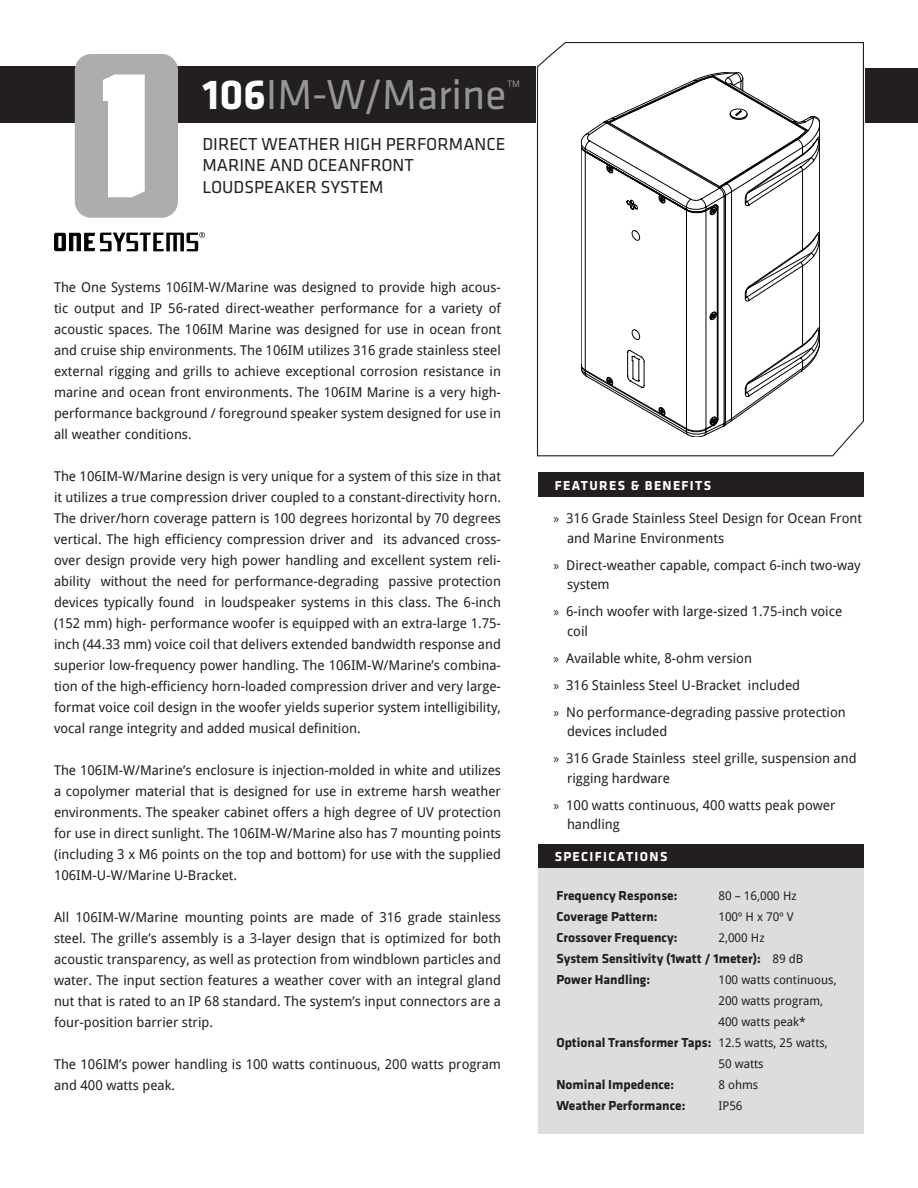
<style>
.page{position:relative;width:918px;height:1188px;background:#fff}
.page>*{position:absolute;margin:0;border:0;box-sizing:border-box;transform-origin:0 0}
.t1{font:43.5px "Klavika";color:#939598}
.Sub-Header{font:18px/21.6px "Klavika";color:#231f20}
.Bulleted_List{font:13.5px/21px "Droid Sans";color:#231f20}
.t2{font:700 13.5px "Klavika";color:#231f20}
.t3{font:700 13.5px "Klavika";letter-spacing:.1em;color:#fff}
.t4{font:12px "Droid Sans";color:#231f20}
.t5{font:9px "Droid Sans";color:#939598}
.s1{font-weight:700;color:#fff}
.s2{font-family:"Myriad Pro"}
.s3{font-family:"Droid Sans";font-weight:400;font-size:12px}
</style>
<div class="page">
<div style="left:0;top:66px;width:535px;height:56px;background:#231f20"></div>
<div style="left:865px;top:68px;width:53px;height:54px;background:#231f20"></div>
<svg style="left:54px;top:232px;width:151px;height:20px"></svg>
<svg style="left:75px;top:54px;width:103px;height:164px"></svg>
<svg style="left:536px;top:42px;width:328px;height:415px"></svg>
<div style="left:538px;top:472px;width:326px;height:25px;background:#231f20"></div>
<div style="left:538px;top:844px;width:326px;height:24px;background:#231f20"></div>
<div style="left:539px;top:868px;width:325px;height:266px;background:#dcdddf"></div>
<p class="t1" style="left:202px;top:66px;width:305px"><span class="s1">106</span>IM-W/Marine</p>
<p class="t5" style="left:507px;top:78px;width:14px">TM</p>
<p class="Sub-Header" style="left:202px;top:132px;width:304px">DIRECT WEATHER HIGH PERFORMANCE<br>MARINE AND OCEANFRONT<br>LOUDSPEAKER SYSTEM</p>
<p class="Bulleted_List" style="left:54px;top:276px;width:449px;text-align:justify">The One Systems 106IM-W/Marine was designed to provide high acous&shy;tic output and IP 56-rated direct-weather performance for a variety of acoustic spaces. The 106IM Marine was designed for use in ocean front and cruise ship environments. The 106IM utilizes 316 grade stainless steel external rigging and grills to achieve exceptional corrosion resistance in marine and ocean front environments. The 106IM Marine is a very high&shy;performance background / foreground speaker system designed for use in all weather conditions.</p>
<p class="Bulleted_List" style="left:54px;top:465px;width:449px;text-align:justify">The 106IM-W/Marine design is very unique for a system of this size in that it utilizes a true compression driver coupled to a constant-directivity horn.<br>The driver/horn coverage pattern is 100 degrees horizontal by 70 degrees vertical. The high efficiency compression driver and its advanced cross&shy;over design provide very high power handling and excellent system reli&shy;ability without the need for performance-degrading passive protection devices typically found in loudspeaker systems in this class. The 6-inch (152 mm) high- performance woofer is equipped with an extra-large 1.75- inch (44.33 mm) voice coil that delivers extended bandwidth response and superior low-frequency power handling. The 106IM-W/Marine’s combina&shy;tion of the high-efficiency horn-loaded compression driver and very large&shy;format voice coil design in the woofer yields superior system intelligibility, vocal range integrity and added musical definition.</p>
<p class="Bulleted_List" style="left:54px;top:759px;width:448px;text-align:justify">The 106IM-W/Marine’s enclosure is injection-molded in white and utilizes a copolymer material that is designed for use in extreme harsh weather environments. The speaker cabinet offers a high degree of UV protection for use in direct sunlight. The 106IM-W/Marine also has 7 mounting points (including 3 x M6 points on the top and bottom) for use with the supplied 106IM-U-W/Marine U-Bracket.</p>
<p class="Bulleted_List" style="left:54px;top:906px;width:449px;text-align:justify">All 106IM-W/Marine mounting points are made of 316 grade stainless steel. The grille’s assembly is a 3-layer design that is optimized for both acoustic transparency, as well as protection from windblown particles and water. The input section features a weather cover with an integral gland nut that is rated to an IP 68 standard. The system’s input connectors are a four-position barrier strip.</p>
<p class="Bulleted_List" style="left:54px;top:1053px;width:448px">The 106IM’s power handling is 100 watts continuous, 200 watts program and 400 watts peak.</p>
<p class="t3" style="left:555px;top:476px;width:158px">FEATURES &amp; BENEFITS</p>
<p class="Bulleted_List" style="left:567px;top:508px;width:297px;line-height:19.5px;text-indent:-14px"><span class="s2">»</span> 316 Grade Stainless Steel Design for Ocean Front and Marine Environments</p>
<p class="Bulleted_List" style="left:567px;top:555px;width:295px;line-height:19.5px;text-indent:-14px"><span class="s2">»</span> Direct-weather capable, compact 6-inch two-way system</p>
<p class="Bulleted_List" style="left:567px;top:601px;width:277px;line-height:19.5px;text-indent:-14px"><span class="s2">»</span> 6-inch woofer with large-sized 1.75-inch voice coil</p>
<p class="Bulleted_List" style="left:554px;top:647px;width:200px"><span class="s2">»</span> Available white, 8-ohm version</p>
<p class="Bulleted_List" style="left:554px;top:674px;width:248px"><span class="s2">»</span> 316 Stainless Steel U-Bracket included</p>
<p class="Bulleted_List" style="left:567px;top:702px;width:280px;line-height:19.5px;text-indent:-14px"><span class="s2">»</span> No performance-degrading passive protection devices included</p>
<p class="Bulleted_List" style="left:567px;top:748px;width:291px;line-height:19.5px;text-indent:-14px"><span class="s2">»</span> 316 Grade Stainless steel grille, suspension and rigging hardware</p>
<p class="Bulleted_List" style="left:567px;top:795px;width:270px;line-height:19.5px;text-indent:-14px"><span class="s2">»</span> 100 watts continuous, 400 watts peak power handling</p>
<p class="t3" style="left:555px;top:847px;width:114px">SPECIFICATIONS</p>
<p class="t2" style="left:556px;top:886px;width:123px">Frequency Response:</p>
<p class="t4" style="left:718px;top:888px;width:80px">80 – 16,000 Hz</p>
<p class="t2" style="left:556px;top:907px;width:103px">Coverage Pattern:</p>
<p class="t4" style="left:718px;top:909px;width:77px">100º H x 70º V</p>
<p class="t2" style="left:556px;top:928px;width:124px">Crossover Frequency:<span class="s3"> </span></p>
<p class="t4" style="left:718px;top:930px;width:48px">2,000 Hz</p>
<p class="t2" style="left:556px;top:949px;width:248px">System Sensitivity (1watt / 1meter): <span class="s3">89 dB</span></p>
<p class="t2" style="left:556px;top:970px;width:95px">Power Handling:</p>
<p class="t4" style="left:718px;top:972px;width:120px">100 watts continuous,</p>
<p class="t4" style="left:718px;top:993px;width:106px">200 watts program,</p>
<p class="t4" style="left:718px;top:1014px;width:89px">400 watts peak*</p>
<p class="t2" style="left:556px;top:1033px;width:273px">Optional Transformer Taps:<span class="s3">  12.5 watts, 25 watts,</span></p>
<p class="t4" style="left:718px;top:1056px;width:47px">50 watts</p>
<p class="t2" style="left:556px;top:1075px;width:121px">Nominal Impedence:<span class="s3"> </span></p>
<p class="t4" style="left:718px;top:1077px;width:41px">8 ohms</p>
<p class="t2" style="left:556px;top:1096px;width:132px">Weather Performance:<span class="s3"> </span></p>
<p class="t4" style="left:718px;top:1098px;width:26px">IP56</p>
</div>
